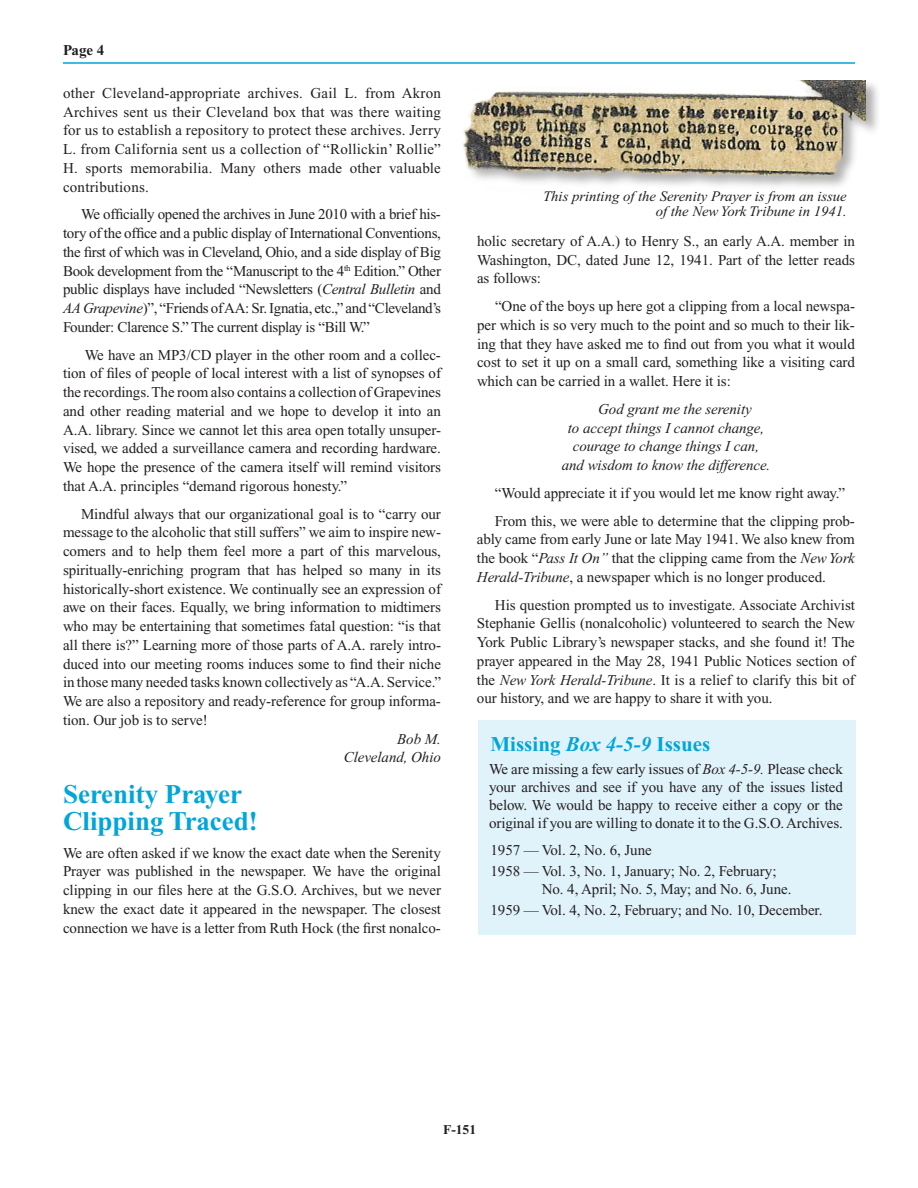
<style>
.page{position:relative;width:918px;height:1188px;background:#fff}
.page>*{position:absolute;margin:0;border:0;box-sizing:border-box;transform-origin:0 0}
.t1{font:700 27px/27px "Times New Roman";color:#00a6db}
.t2{font:700 21px "Times New Roman";color:#00a6db}
.t3{font:15px/18.8px "Times New Roman";letter-spacing:-.005em;color:#231f20;text-align:justify}
.t4{font:italic 15px/18.8px "Times New Roman";letter-spacing:-.005em;color:#231f20;text-align:right}
.t5{font:700 15px "Times New Roman";color:#231f20}
.t6{font:italic 14.4px/15.1px "Times New Roman";letter-spacing:-.005em;color:#231f20;text-align:right}
.t7{font:700 13.5px "Times New Roman";color:#231f20}
.s1{font-style:italic}
</style>
<div class="page">
<hr style="left:63px;top:62px;width:792px;height:2px;background:#00a6db">
<div style="left:478px;top:720px;width:378px;height:214px;background:#e1f3fa"></div>
<div style="left:461px;top:79px;width:421px;height:128px;background:#231f20;opacity:.35"></div>
<img style="left:461px;top:80px;width:405px;height:116px">
<p class="t5" style="left:63px;top:41px;width:43px">Page 4</p>
<p class="t3" style="left:63px;top:84px;width:380px">other Cleveland-appropriate archives. Gail L. from Akron Archives sent us their Cleveland box that was there waiting for us to establish a repository to protect these archives. Jerry L. from California sent us a collection of “Rollickin’ Rollie” H. sports memorabilia. Many others made other valuable contributions.</p>
<p class="t3" style="left:63px;top:205px;width:380px;text-indent:18px">We officially opened the archives in June 2010 with a brief his&shy;tory of the office and a public display of International Conventions, the first of which was in Cleveland, Ohio, and a side display of Big Book development from the “Manuscript to the 4<sup>th</sup> Edition.” Other public displays have included “Newsletters (<span class="s1">Central Bulletin</span> and <span class="s1">AA Grapevine</span>)”, “Friends of AA: Sr. Ignatia, etc.,” and “Cleveland’s Founder: Clarence S.” The current display is “Bill W.”</p>
<p class="t3" style="left:63px;top:345px;width:380px;text-indent:22px">We have an MP3/CD player in the other room and a collec&shy;tion of files of people of local interest with a list of synopses of the recordings. The room also contains a collection of Grapevines and other reading material and we hope to develop it into an A.A. library. Since we cannot let this area open totally unsuper&shy;vised, we added a surveillance camera and recording hardware.<br>We hope the presence of the camera itself will remind visitors that A.A. principles “demand rigorous honesty.”</p>
<p class="t3" style="left:63px;top:504px;width:380px;text-indent:18px">Mindful always that our organizational goal is to “carry our message to the alcoholic that still suffers” we aim to inspire new&shy;comers and to help them feel more a part of this marvelous, spiritually-enriching program that has helped so many in its historically-short existence. We continually see an expression of awe on their faces. Equally, we bring information to midtimers who may be entertaining that sometimes fatal question: “is that all there is?” Learning more of those parts of A.A. rarely intro&shy;duced into our meeting rooms induces some to find their niche in those many needed tasks known collectively as “A.A. Service.” We are also a repository and ready-reference for group informa&shy;tion. Our job is to serve!</p>
<p class="t4" style="left:344px;top:729px;width:99px">Bob M.<br>Cleveland, Ohio</p>
<h1 class="t1" style="left:63px;top:780px;width:196px">Serenity Prayer<br>Clipping Traced!</h1>
<p class="t3" style="left:63px;top:843px;width:380px">We are often asked if we know the exact date when the Serenity Prayer was published in the newspaper. We have the original clipping in our files here at the G.S.O. Archives, but we never knew the exact date it appeared in the newspaper. The closest connection we have is a letter from Ruth Hock (the first nonalco-</p>
<p class="t6" style="left:543px;top:189px;width:305px">This printing of the Serenity Prayer is from an issue of the New York Tribune in 1941.</p>
<p class="t3" style="left:477px;top:231px;width:379px">holic secretary of A.A.) to Henry S., an early A.A. member in Washington, DC, dated June 12, 1941. Part of the letter reads as follows:</p>
<p class="t3" style="left:477px;top:297px;width:380px;text-indent:18px">“One of the boys up here got a clipping from a local newspa&shy;per which is so very much to the point and so much to their lik&shy;ing that they have asked me to find out from you what it would cost to set it up on a small card, something like a visiting card which can be carried in a wallet. Here it is:</p>
<p class="t4" style="left:598px;top:400px;width:155px">God grant me the serenity</p>
<p class="t4" style="left:568px;top:418px;width:198px">to accept things I cannot change,</p>
<p class="t4" style="left:573px;top:437px;width:188px">courage to change things I can,</p>
<p class="t4" style="left:562px;top:456px;width:210px">and wisdom to know the difference.</p>
<p class="t3" style="left:495px;top:479px;width:361px;line-height:27.8px">“Would appreciate it if you would let me know right away.”<br>From this, we were able to determine that the clipping prob-</p>
<p class="t3" style="left:477px;top:530px;width:379px">ably came from early June or late May 1941. We also knew from the book “<span class="s1">Pass It On”</span> that the clipping came from the <span class="s1">New York Herald-Tribune</span>, a newspaper which is no longer produced.</p>
<p class="t3" style="left:477px;top:595px;width:380px;text-indent:18px">His question prompted us to investigate. Associate Archivist Stephanie Gellis (nonalcoholic) volunteered to search the New York Public Library’s newspaper stacks, and she found it! The prayer appeared in the May 28, 1941 Public Notices section of the <span class="s1">New York Herald-Tribune</span>. It is a relief to clarify this bit of our history, and we are happy to share it with you.</p>
<h2 class="t2" style="left:490px;top:733px;width:221px">Missing <span class="s1">Box 4-5-9</span> Issues</h2>
<p class="t3" style="left:489px;top:760px;width:356px;line-height:18px">We are missing a few early issues of <span class="s1">Box 4-5-9.</span> Please check your archives and see if you have any of the issues listed below. We would be happy to receive either a copy or the original if you are willing to donate it to the G.S.O. Archives.</p>
<p class="t3" style="left:490px;top:839px;width:288px;line-height:21px">1957 — Vol. 2, No. 6, June<br>1958 — Vol. 3, No. 1, January; No. 2, February;</p>
<p class="t3" style="left:490px;top:878px;width:333px;line-height:21px;text-indent:51px">No. 4, April; No. 5, May; and No. 6, June.<br>1959 — Vol. 4, No. 2, February; and No. 10, December.</p>
<p class="t7" style="left:443px;top:1122px;width:34px">F-151</p>
</div>
